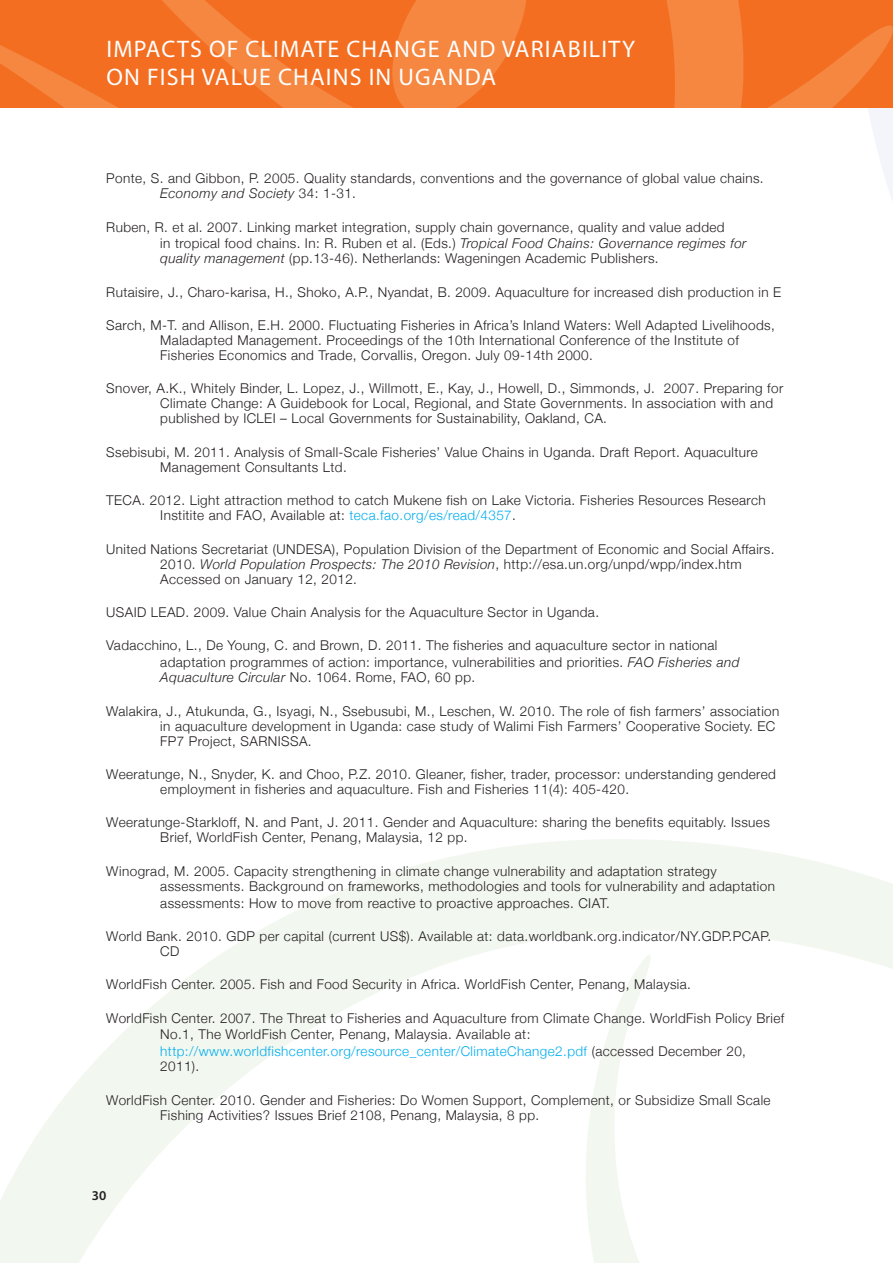
<style>
.page{position:relative;width:893px;height:1263px;background:#fff}
.page>*{position:absolute;margin:0;border:0;box-sizing:border-box;transform-origin:0 0}
.t1{font:24px/28.8px "Myriad Pro";letter-spacing:.05em;color:#fff}
.t2{font:300 13.5px/15px "Helvetica Neue";letter-spacing:.03em;color:#231f20}
.t3{font:600 13.5px "Myriad Pro";color:#231f20}
.s1{font-style:italic}
.s2{color:#00aeef}
</style>
<div class="page">
<svg style="left:0;top:839px;width:893px;height:424px"></svg>
<svg style="left:0;top:1223px;width:24px;height:40px"></svg>
<svg style="left:868px;top:108px;width:25px;height:93px"></svg>
<svg style="left:0;top:0;width:893px;height:108px;background:#f3752b"></svg>
<h1 class="t1" style="left:107px;top:34px;width:530px">IMPACTS OF CLIMATE CHANGE AND VARIABILITY<br>ON FISH VALUE CHAINS IN UGANDA</h1>
<p class="t2" style="left:160px;top:170px;width:605px;text-indent:-54px">Ponte, S. and Gibbon, P. 2005. Quality standards, conventions and the governance of global value chains.<br><span class="s1">Economy and Society</span> 34: 1-31.</p>
<p class="t2" style="left:160px;top:218px;width:588px;line-height:16.6px;text-indent:-54px">Ruben, R. et al. 2007. Linking market integration, supply chain governance, quality and value added<br>in tropical food chains. In: R. Ruben et al. (Eds.) <span class="s1">Tropical Food Chains: Governance regimes for</span></p>
<p class="t2" style="left:160px;top:250px;width:500px"><span class="s1">quality management</span> (pp.13-46). Netherlands: Wageningen Academic Publishers.</p>
<p class="t2" style="left:106px;top:284px;width:676px">Rutaisire, J., Charo-karisa, H., Shoko, A.P., Nyandat, B. 2009. Aquaculture for increased dish production in E</p>
<p class="t2" style="left:160px;top:317px;width:616px;text-indent:-54px">Sarch, M-T. and Allison, E.H. 2000. Fluctuating Fisheries in Africa’s Inland Waters: Well Adapted Livelihoods,<br>Maladapted Management. Proceedings of the 10th International Conference of the Institute of<br>Fisheries Economics and Trade, Corvallis, Oregon. July 09-14th 2000.</p>
<p class="t2" style="left:160px;top:380px;width:625px;text-indent:-54px">Snover, A.K., Whitely Binder, L. Lopez, J., Willmott, E., Kay, J., Howell, D., Simmonds, J. 2007. Preparing for<br>Climate Change: A Guidebook for Local, Regional, and State Governments. In association with and published by ICLEI – Local Governments for Sustainability, Oakland, CA.</p>
<p class="t2" style="left:160px;top:444px;width:599px;text-indent:-54px">Ssebisubi, M. 2011. Analysis of Small-Scale Fisheries’ Value Chains in Uganda. Draft Report. Aquaculture<br>Management Consultants Ltd.</p>
<p class="t2" style="left:160px;top:492px;width:607px;text-indent:-54px">TECA. 2012. Light attraction method to catch Mukene fish on Lake Victoria. Fisheries Resources Research<br>Institite and FAO, Available at: <span class="s2">teca.fao.org/es/read/4357</span>.</p>
<p class="t2" style="left:160px;top:541px;width:616px;text-indent:-54px">United Nations Secretariat (UNDESA), Population Division of the Department of Economic and Social Affairs.<br>2010. <span class="s1">World Population Prospects: The 2010 Revision</span>, http://esa.un.org/unpd/wpp/index.htm<br>Accessed on January 12, 2012.</p>
<p class="t2" style="left:106px;top:604px;width:494px">USAID LEAD. 2009. Value Chain Analysis for the Aquaculture Sector in Uganda.</p>
<p class="t2" style="left:160px;top:637px;width:581px;line-height:16.6px;text-indent:-54px">Vadacchino, L., De Young, C. and Brown, D. 2011. The fisheries and aquaculture sector in national adaptation programmes of action: importance, vulnerabilities and priorities. <span class="s1">FAO Fisheries and</span></p>
<p class="t2" style="left:160px;top:669px;width:316px"><span class="s1">Aquaculture Circular</span> No. 1064. Rome, FAO, 60 pp.</p>
<p class="t2" style="left:160px;top:702px;width:621px;text-indent:-54px">Walakira, J., Atukunda, G., Isyagi, N., Ssebusubi, M., Leschen, W. 2010. The role of fish farmers’ association in aquaculture development in Uganda: case study of Walimi Fish Farmers’ Cooperative Society. EC<br>FP7 Project, SARNISSA.</p>
<p class="t2" style="left:160px;top:766px;width:617px;text-indent:-54px">Weeratunge, N., Snyder, K. and Choo, P.Z. 2010. Gleaner, fisher, trader, processor: understanding gendered employment in fisheries and aquaculture. Fish and Fisheries 11(4): 405-420.</p>
<p class="t2" style="left:160px;top:814px;width:611px;text-indent:-54px">Weeratunge-Starkloff, N. and Pant, J. 2011. Gender and Aquaculture: sharing the benefits equitably. Issues<br>Brief, WorldFish Center, Penang, Malaysia, 12 pp.</p>
<p class="t2" style="left:160px;top:863px;width:616px;text-indent:-54px">Winograd, M. 2005. Capacity strengthening in climate change vulnerability and adaptation strategy assessments. Background on frameworks, methodologies and tools for vulnerability and adaptation</p>
<p class="t2" style="left:160px;top:894px;width:451px">assessments: How to move from reactive to proactive approaches. CIAT.</p>
<p class="t2" style="left:160px;top:928px;width:612px;text-indent:-54px">World Bank. 2010. GDP per capital (current US$). Available at: data.worldbank.org.indicator/NY.GDP.PCAP.<br>CD</p>
<p class="t2" style="left:106px;top:976px;width:586px">WorldFish Center. 2005. Fish and Food Security in Africa. WorldFish Center, Penang, Malaysia.</p>
<p class="t2" style="left:160px;top:1009px;width:625px;line-height:16.6px;text-indent:-54px">WorldFish Center. 2007. The Threat to Fisheries and Aquaculture from Climate Change. WorldFish Policy Brief<br>No.1, The WorldFish Center, Penang, Malaysia. Available at: <span class="s2">http://www.worldfishcenter.org/resource_center/ClimateChange2.pdf</span> (accessed December 20,</p>
<p class="t2" style="left:160px;top:1058px;width:41px">2011).</p>
<p class="t2" style="left:160px;top:1091px;width:612px;text-indent:-54px">WorldFish Center. 2010. Gender and Fisheries: Do Women Support, Complement, or Subsidize Small Scale<br>Fishing Activities? Issues Brief 2108, Penang, Malaysia, 8 pp.</p>
<p class="t3" style="left:92px;top:1186px;width:16px">30</p>
</div>
